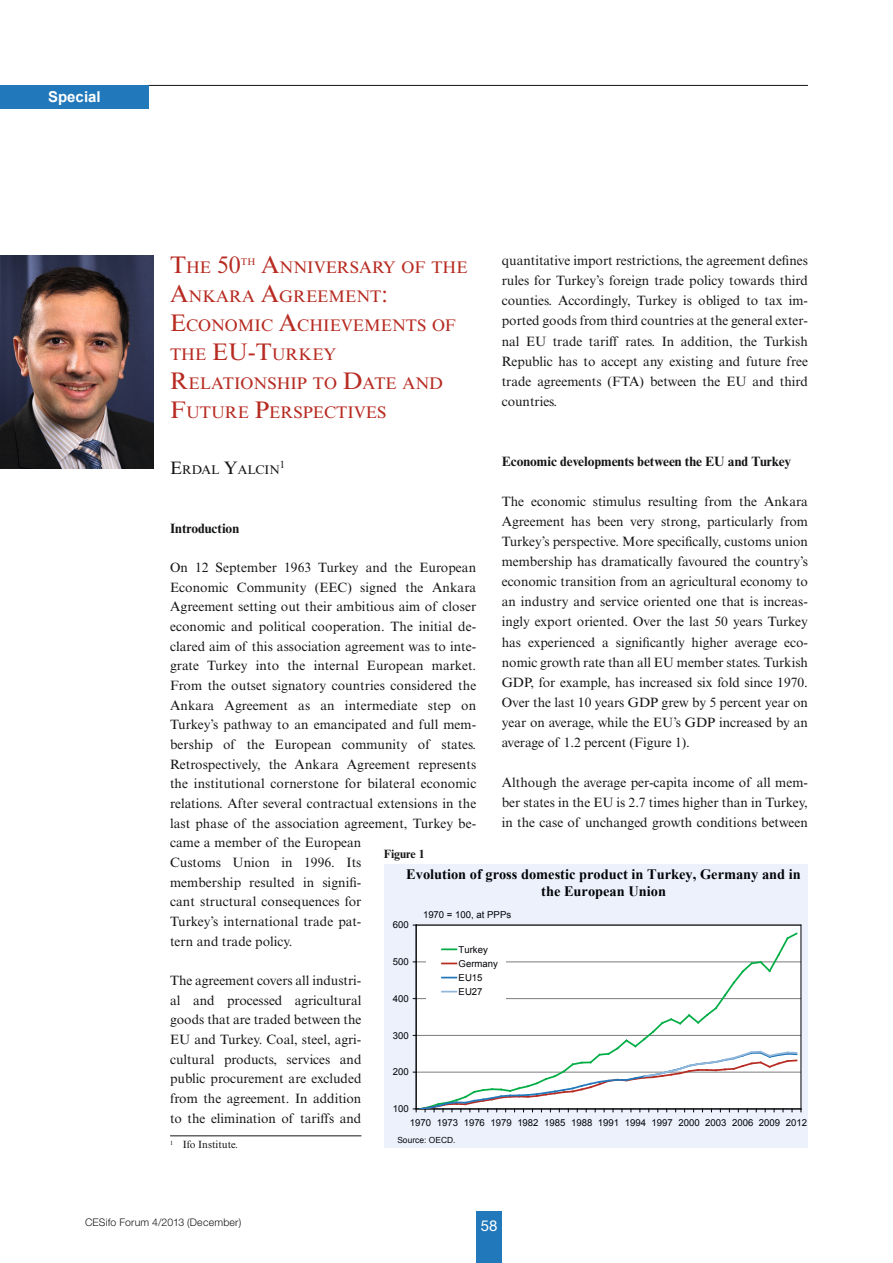
<style>
.page{position:relative;width:893px;height:1263px;background:#fff}
.page>*{position:absolute;margin:0;border:0;box-sizing:border-box;transform-origin:0 0}
.HL_1_rot_16{font:24px "Times New Roman MT Std";color:#b72b22}
.HL_1_rot_16-2{font:16.8px/29px "Times New Roman MT Std";color:#b72b22}
.t1{font:700 15px "Arial";color:#fff}
.t2{font:15px "Helvetica Neue LT Std";color:#fff}
.t3{font:700 14.4px/17.4px "Times New Roman";color:#020408;text-align:center}
.Fliesstext{font:13.5px/19.6px "Times New Roman MT Std";letter-spacing:.005em;color:#151616;text-align:justify}
.Zwischen-Head_bold{font:700 13.5px "Times New Roman MT Std";color:#151616}
.HL_2_Autoren{font:12.6px "Times New Roman MT Std";color:#151616}
.Head-8pt{font:700 12px "Times New Roman MT Std";color:#151616}
.t4{font:300 10.5px "Helvetica Neue LT Std";letter-spacing:.02em;color:#151616}
.Fußnote{font:10.5px "Times New Roman MT Std";color:#151616}
.HL_2_Autoren-2{font:10.5px "Times New Roman MT Std";color:#151616}
.HL_1_rot_16-3{font:9.75px "Times New Roman MT Std";color:#b72b22}
.t5{font:9.6px/14.1px "Arial";color:#020408}
.t6{font:8.4px "Arial";color:#020408}
.s1{font-size:24px}
.s2{font-size:16.8px}
.s3{font-size:18px}
</style>
<div class="page">
<hr style="left:147px;top:85px;width:661px;height:1px;background:#151616">
<div style="left:476px;top:1212px;width:26px;height:51px;background:#2178ba"></div>
<div style="left:0;top:85px;width:149px;height:23px;background:#2178ba"></div>
<img style="left:0;top:256px;width:153px;height:212px">
<div style="left:384px;top:864px;width:424px;height:284px;background:#edf1fc"></div>
<svg style="left:413px;top:925px;width:389px;height:187px;background:#f1f3f3"></svg>
<hr style="left:170px;top:1135px;width:191px;height:1px;background:#151616">
<p class="t1" style="left:48px;top:87px;width:54px">Special</p>
<p class="HL_1_rot_16-2" style="left:170px;top:253px;width:299px;text-indent:91px"><span class="s1">A</span>NNIVERSARY OF THE<br><span class="s1">A</span>NKARA <span class="s1">A</span>GREEMENT<span class="s1">:<br>E</span>CONOMIC <span class="s1">A</span>CHIEVEMENTS OF<br>THE <span class="s1">EU-T</span>URKEY<br><span class="s1">R</span>ELATIONSHIP TO <span class="s1">D</span>ATE AND<br><span class="s1">F</span>UTU</p>
<p class="HL_1_rot_16" style="left:170px;top:251px;width:72px">T<span class="s2">HE</span> 50</p>
<p class="HL_1_rot_16-3" style="left:241px;top:256px;width:16px">TH</p>
<p class="HL_1_rot_16-2" style="left:225px;top:397px;width:163px">RE <span class="s1">P</span>ERSPECTIVES</p>
<p class="Fliesstext" style="left:502px;top:251px;width:308px;line-height:20.1px">quantitative import restrictions, the agreement defines rules for Turkey’s foreign trade policy towards third counties. Accordingly, Turkey is obliged to tax im&shy;ported goods from third countries at the general exter&shy;nal EU trade tariff rates. In addition, the Turkish Republic has to accept any existing and future free trade agreements (FTA) between the EU and third countries.</p>
<p class="Zwischen-Head_bold" style="left:502px;top:453px;width:291px">Economic developments between the EU and Turkey</p>
<p class="Fliesstext" style="left:502px;top:491px;width:308px;line-height:20.1px">The economic stimulus resulting from the Ankara Agreement has been very strong, particularly from Turkey’s perspective. More specifically, customs union membership has dramatically favoured the country’s economic transition from an agricultural economy to an industry and service oriented one that is increas&shy;ingly export oriented. Over the last 50 years Turkey has experienced a significantly higher average eco&shy;nomic growth rate than all EU member states. Turkish GDP, for example, has increased six fold since 1970.<br>Over the last 10 years GDP grew by 5 percent year on year on average, while the EU’s GDP increased by an average of 1.2 percent (Figure 1).</p>
<p class="Fliesstext" style="left:502px;top:772px;width:308px;line-height:20.1px">Although the average per-capita income of all mem&shy;ber states in the EU is 2.7 times higher than in Turkey, in the case of unchanged growth conditions between</p>
<p class="HL_2_Autoren" style="left:170px;top:462px;width:111px"><span class="s3">E</span>RDAL <span class="s3">Y</span>ALCIN</p>
<p class="HL_2_Autoren-2" style="left:280px;top:458px;width:7px">1</p>
<p class="Zwischen-Head_bold" style="left:170px;top:520px;width:71px">Introduction</p>
<p class="Fliesstext" style="left:170px;top:558px;width:308px;text-align:left">On 12 September 1963 Turkey and the European Economic Community (EEC) signed the Ankara Agreement setting out their ambitious aim of closer economic and political cooperation. The initial de&shy;clared aim of this association agreement was to inte&shy;grate Turkey into the internal European market.<br>From the outset signatory countries considered the Ankara Agreement as an intermediate step on Turkey’s pathway to an emancipated and full mem&shy;bership of the European community of states.<br>Retrospectively, the Ankara Agreement represents the institutional cornerstone for bilateral economic relations. After several contractual extensions in the last phase of the association agreement, Turkey be&shy;came a member of the European<br>Customs Union in 1996. Its<br>membership resulted in signifi-<br>cant structural consequences for<br>Turkey’s international trade pat-<br>tern and trade policy.</p>
<p class="Fliesstext" style="left:170px;top:970px;width:193px">The agreement covers all industri&shy;al and processed agricultural goods that are traded between the EU and Turkey. Coal, steel, agri&shy;cultural products, services and public procurement are excluded from the agreement. In addition to the elimination of tariffs and</p>
<p class="Fußnote" style="left:170px;top:1138px;width:70px"><sup>1</sup> Ifo Institute.</p>
<p class="Head-8pt" style="left:384px;top:846px;width:42px">Figure 1</p>
<p class="t3" style="left:406px;top:865px;width:396px">Evolution of gross domestic product in Turkey, Germany and in the European Union</p>
<p class="t5" style="left:423px;top:908px;width:90px">1970 = 100, at PPPs</p>
<p class="t5" style="left:393px;top:918px;width:17px">600</p>
<p class="t5" style="left:459px;top:943px;width:41px">Turkey<br>Germany<br>EU15<br>EU27</p>
<p class="t5" style="left:393px;top:955px;width:17px">500</p>
<p class="t5" style="left:393px;top:991px;width:17px">400</p>
<p class="t5" style="left:393px;top:1028px;width:17px">300</p>
<p class="t5" style="left:393px;top:1065px;width:17px">200</p>
<p class="t5" style="left:393px;top:1102px;width:17px">100</p>
<p class="t5" style="left:410px;top:1115px;width:399px">1970 1973 1976 1979 1982 1985 1988 1991 1994 1997 2000 2003 2006 2009 2012</p>
<p class="t6" style="left:397px;top:1134px;width:60px">Source: OECD.</p>
<p class="t4" style="left:85px;top:1216px;width:158px">CESifo Forum 4/2013 (December)</p>
<p class="t2" style="left:481px;top:1217px;width:18px">58</p>
</div>
